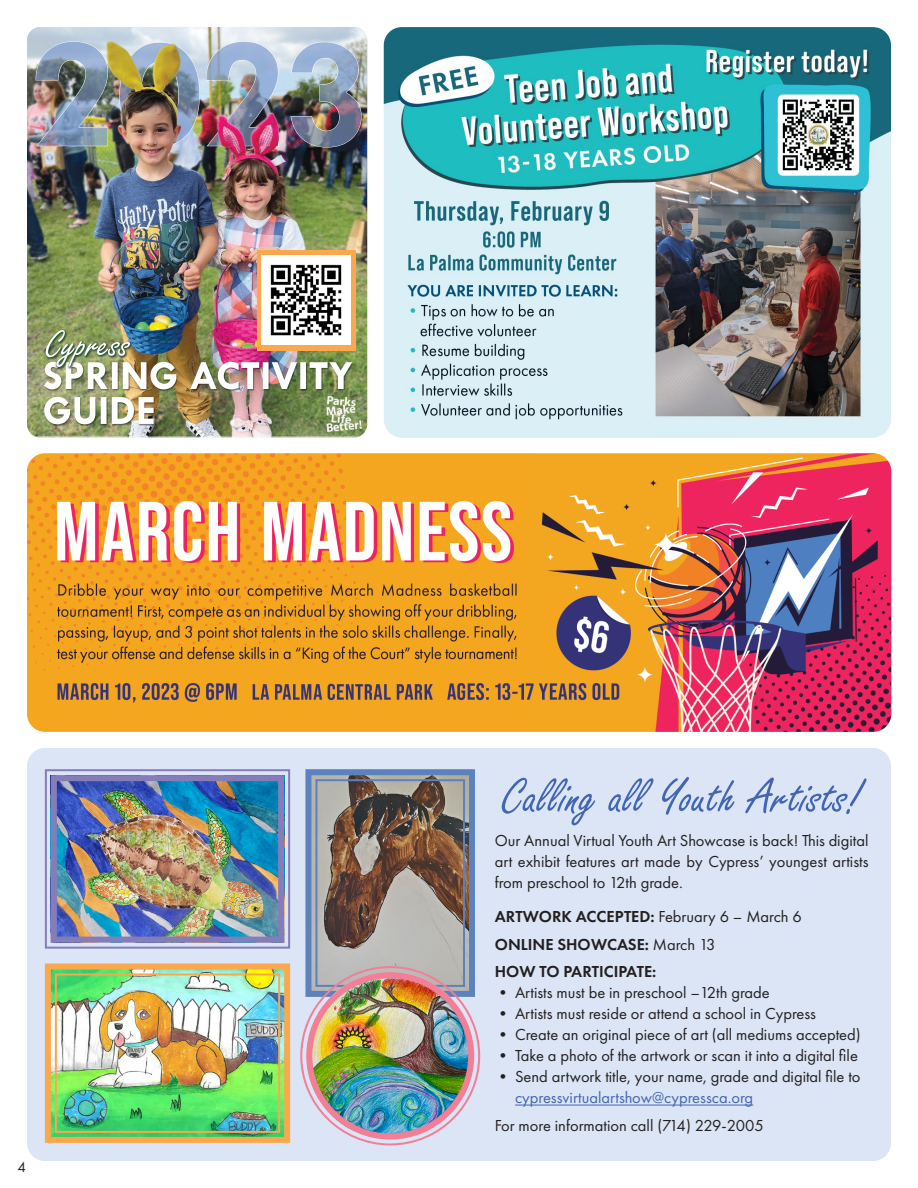
<style>
.page{position:relative;width:918px;height:1188px;background:#fff}
.page>*{position:absolute;margin:0;border:0;box-sizing:border-box;transform-origin:0 0}
.t1{font:52.5px "Freestyle Script";color:#4266b3}
.t2{font:16.5px/21px "Futura PT";color:#231f20;text-align:justify}
.t3{font:600 16.5px "Futura PT";color:#231f20}
.t4{font:15px "Futura PT";color:#231f20}
.s1{font-weight:400}
.s2{color:#4266b3}
</style>
<div class="page">
<img style="left:27px;top:27px;width:340px;height:410px">
<img style="left:37px;top:437px;width:321px;height:1px">
<img style="left:36px;top:42px;width:163px;height:105px">
<img style="left:206px;top:42px;width:72px;height:104px">
<img style="left:291px;top:42px;width:71px;height:106px">
<img style="left:291px;top:42px;width:70px;height:105px">
<img style="left:44px;top:362px;width:308px;height:62px">
<img style="left:46px;top:330px;width:84px;height:37px">
<svg style="left:257px;top:251px;width:99px;height:100px;background:#fab264"></svg>
<img style="left:262px;top:256px;width:89px;height:88px">
<div style="left:27px;top:748px;width:864px;height:413px;background:#dbe5f5;border-radius:18px"></div>
<hr style="left:515px;top:1105px;width:238px;height:1px;background:#4266b3">
<img style="left:44px;top:769px;width:247px;height:180px">
<div style="left:51px;top:775px;width:233px;height:168px;border:6px solid #857cba"></div>
<img style="left:44px;top:963px;width:247px;height:180px">
<div style="left:55px;top:973px;width:225px;height:160px;border:2px solid #faa74d"></div>
<svg style="left:305px;top:769px;width:170px;height:231px;background:#8d8380"></svg>
<div style="left:315px;top:779px;width:150px;height:208px;border:2px solid #5c82bd"></div>
<img style="left:306px;top:972px;width:168px;height:167px;border-radius:84px">
<div style="left:306px;top:972px;width:168px;height:167px;border:6px solid #f37e95;border-radius:50%"></div>
<img style="left:27px;top:453px;width:864px;height:279px">
<img style="left:384px;top:27px;width:507px;height:411px">
<p class="t4" style="left:17px;top:1158px;width:10px">4</p>
<p class="t1" style="left:502px;top:768px;width:361px">Calling all Youth Artists!</p>
<p class="t2" style="left:495px;top:830px;width:375px">Our Annual Virtual Youth Art Showcase is back! This digital art exhibit features art made by Cypress’ youngest artists from preschool to 12th grade.</p>
<p class="t3" style="left:495px;top:906px;width:309px">ARTWORK ACCEPTED: <span class="s1">February 6 – March 6</span></p>
<p class="t3" style="left:495px;top:934px;width:222px">ONLINE SHOWCASE: <span class="s1">March 13</span></p>
<p class="t3" style="left:495px;top:962px;width:163px">HOW TO PARTICIPATE:</p>
<p class="t2" style="left:495px;top:982px;width:277px">• Artists must be in preschool –12th grade</p>
<p class="t2" style="left:495px;top:1003px;width:323px">• Artists must reside or attend a school in Cypress</p>
<p class="t2" style="left:495px;top:1024px;width:367px">• Create an original piece of art (all mediums accepted)</p>
<p class="t2" style="left:495px;top:1045px;width:365px">• Take a photo of the artwork or scan it into a digital file</p>
<p class="t2" style="left:515px;top:1066px;width:347px;text-indent:-20px">• Send artwork title, your name, grade and digital file to <span class="s2">cypressvirtualartshow@cypressca.org</span></p>
<p class="t2" style="left:495px;top:1115px;width:271px">For more information call (714) 229-2005</p>
</div>
